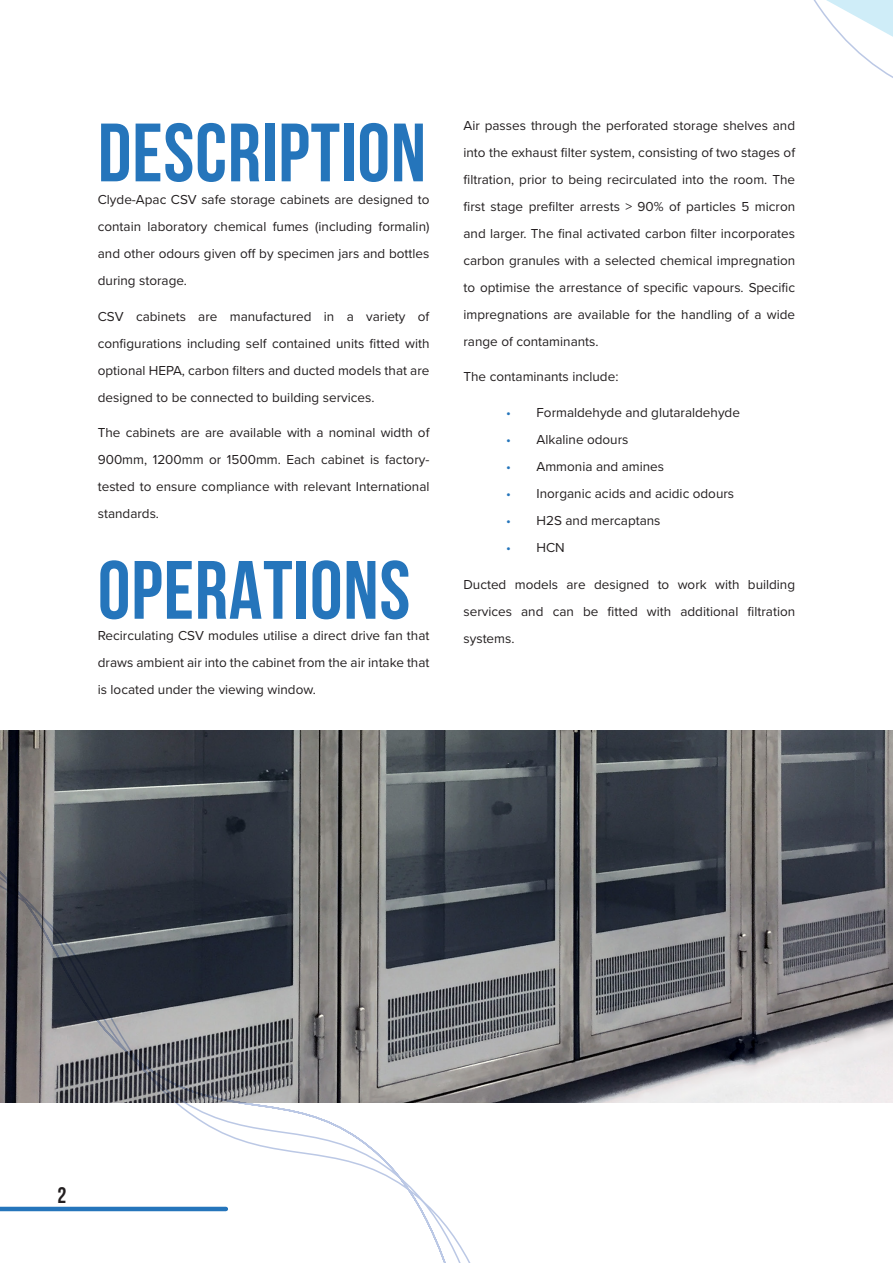
<style>
.page{position:relative;width:893px;height:1263px;background:#fff}
.page>*{position:absolute;margin:0;border:0;box-sizing:border-box;transform-origin:0 0}
.Sub-heading{font:700 82.5px "Bebas Neue";letter-spacing:.01em;color:#2575bb}
.t1{font:700 22.5px "Bebas Neue";color:#231f20}
.t2{font:13.5px/27px "Proxima Nova";color:#231f20;text-align:justify}
.s1{color:#2575bb}
</style>
<div class="page">
<svg style="left:813px;top:0;width:80px;height:78px"></svg>
<svg style="left:0;top:1102px;width:621px;height:161px"></svg>
<hr style="left:0;top:1207px;width:226px;height:4px;background:#2575bb">
<img style="left:0;top:730px;width:893px;height:372px">
<p class="Sub-heading" style="left:98px;top:108px;width:330px">DESCRIPTION</p>
<p class="t2" style="left:98px;top:185px;width:333px">Clyde-Apac CSV safe storage cabinets are designed to contain laboratory chemical fumes (including formalin) and other odours given off by specimen jars and bottles during storage.</p>
<p class="t2" style="left:98px;top:302px;width:333px">CSV cabinets are manufactured in a variety of configurations including self contained units fitted with optional HEPA, carbon filters and ducted models that are designed to be connected to building services.</p>
<p class="t2" style="left:98px;top:418px;width:333px">The cabinets are are available with a nominal width of 900mm, 1200mm or 1500mm. Each cabinet is factory&shy;tested to ensure compliance with relevant International standards.</p>
<p class="Sub-heading" style="left:98px;top:545px;width:314px">OPERATIONS</p>
<p class="t2" style="left:463px;top:111px;width:333px">Air passes through the perforated storage shelves and into the exhaust filter system, consisting of two stages of filtration, prior to being recirculated into the room. The first stage prefilter arrests &gt; 90% of particles 5 micron and larger. The final activated carbon filter incorporates carbon granules with a selected chemical impregnation to optimise the arrestance of specific vapours. Specific impregnations are available for the handling of a wide range of contaminants.</p>
<p class="t2" style="left:463px;top:363px;width:156px">The contaminants include:</p>
<p class="t2" style="left:506px;top:398px;width:235px"><span class="s1">•</span> Formaldehyde and glutaraldehyde</p>
<p class="t2" style="left:506px;top:425px;width:124px"><span class="s1">•</span> Alkaline odours</p>
<p class="t2" style="left:506px;top:452px;width:160px"><span class="s1">•</span> Ammonia and amines</p>
<p class="t2" style="left:506px;top:479px;width:230px"><span class="s1">•</span> Inorganic acids and acidic odours</p>
<p class="t2" style="left:506px;top:506px;width:156px"><span class="s1">•</span> H2S and mercaptans</p>
<p class="t2" style="left:506px;top:533px;width:60px"><span class="s1">•</span> HCN</p>
<p class="t2" style="left:463px;top:570px;width:333px">Ducted models are designed to work with building services and can be fitted with additional filtration</p>
<p class="t2" style="left:98px;top:621px;width:333px">Recirculating CSV modules utilise a direct drive fan that</p>
<p class="t2" style="left:463px;top:624px;width:53px">systems.</p>
<p class="t2" style="left:98px;top:648px;width:333px">draws ambient air into the cabinet from the air intake that is located under the viewing window.</p>
<h2 class="t1" style="left:57px;top:1183px;width:10px">2</h2>
</div>
